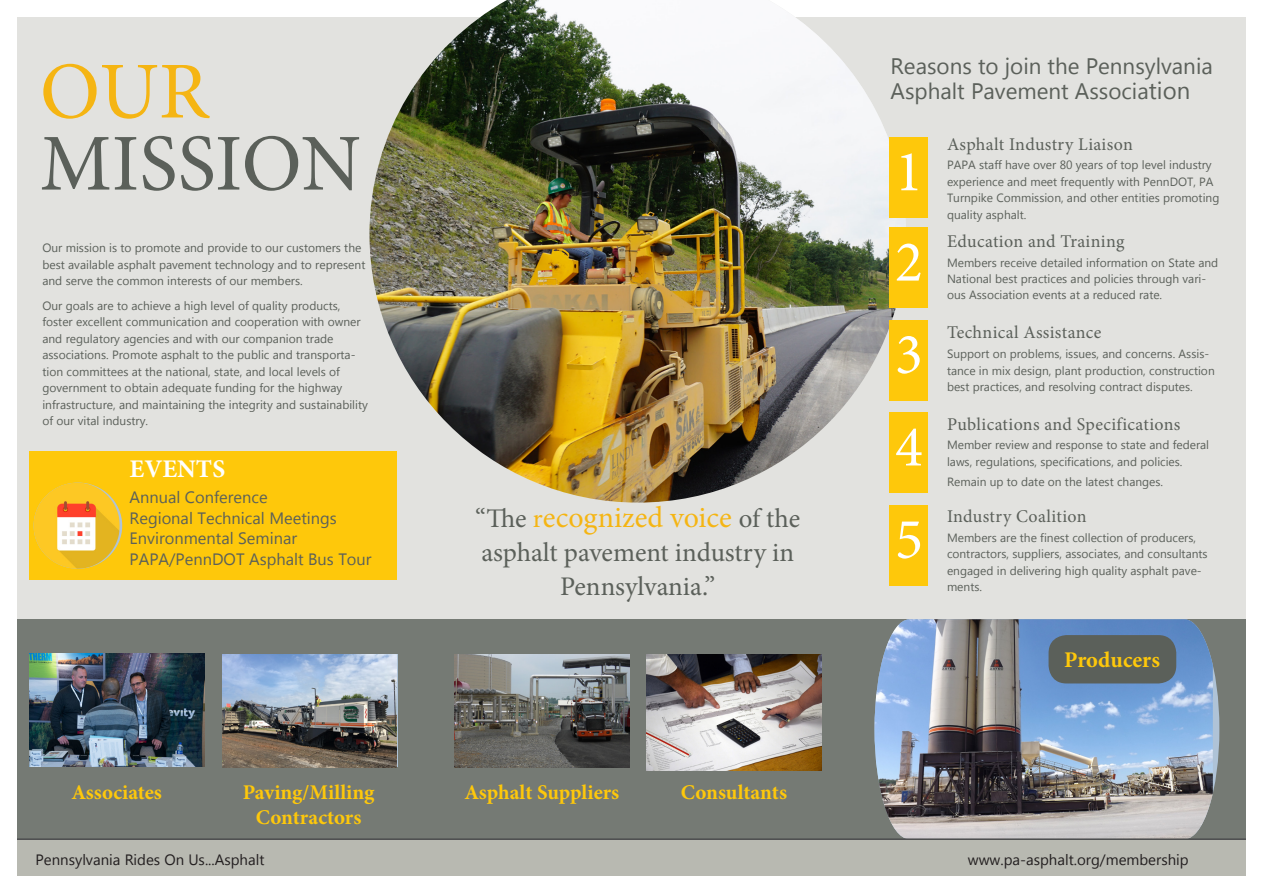
<style>
.page{position:relative;width:1263px;height:893px;background:#fff}
.page>*{position:absolute;margin:0;border:0;box-sizing:border-box;transform-origin:0 0}
.HEADERS{font:80.7px "Minion Pro";letter-spacing:-.005em;color:#5b605a}
.HEADERS-2{font:80.7px "Minion Pro";color:#f5b513}
.SLOGANS{font:58.35px "Minion Pro";color:#fff}
.SLOGANS-2{font:29.85px "Minion Pro";color:#f5b513}
.SLOGANS-3{font:26.85px/33.9px "Minion Pro";letter-spacing:-.005em;color:#5b605a;text-align:center}
.SLOGANS-4{font:700 25.35px "Minion Pro";color:#fff}
.CONTENTS{font:22.5px/25.3px "Myanmar Text";color:#5b605a}
.TITLE_AND_SUBTITLES{font:700 22.5px "Minion Pro";color:#fec80b}
.TITLE_AND_SUBTITLES-2{font:700 21px "Minion Pro";color:#fec80b}
.TITLE_AND_SUBTITLES-3{font:18px "Minion Pro";letter-spacing:.02em;color:#5b605a}
.CONTENTS-2{font:16.5px "Myanmar Text";color:#5b605a}
.CONTENTS-3{font:15px "Myanmar Text";color:#231f20}
.CONTENTS-4{font:12px/16.5px "Myanmar Text";color:#5b605a}
.s1{font-size:26.85px;color:#5b605a}
.s2{font-size:26.85px}
.s3{font-size:23.85px}
</style>
<div class="page">
<div style="left:17px;top:17px;width:1229px;height:859px;background:#ddddd9"></div>
<img style="left:369px;top:0;width:537px;height:503px">
<div style="left:17px;top:619px;width:1229px;height:257px;background:#757a74"></div>
<div style="left:29px;top:451px;width:367px;height:128px;background:#fec80b"></div>
<div style="left:17px;top:839px;width:1229px;height:37px;background:#b8b9b1"></div>
<img style="left:874px;top:619px;width:339px;height:219px">
<img style="left:30px;top:654px;width:175px;height:113px">
<img style="left:222px;top:654px;width:175px;height:113px">
<img style="left:34px;top:483px;width:86px;height:86px">
<img style="left:455px;top:654px;width:174px;height:114px">
<img style="left:646px;top:654px;width:175px;height:116px">
<hr style="left:17px;top:838px;width:1229px;height:2px;background:#4b4c4d">
<div style="left:890px;top:137px;width:38px;height:81px;background:#fec80b"></div>
<div style="left:890px;top:227px;width:38px;height:81px;background:#fec80b"></div>
<div style="left:890px;top:320px;width:38px;height:81px;background:#fec80b"></div>
<div style="left:890px;top:412px;width:38px;height:81px;background:#fec80b"></div>
<div style="left:890px;top:505px;width:38px;height:81px;background:#fec80b"></div>
<div style="left:1048px;top:635px;width:128px;height:48px;background:#5b605a;border-radius:18px"></div>
<p class="HEADERS-2" style="left:40px;top:38px;width:171px">OUR</p>
<p class="HEADERS" style="left:40px;top:110px;width:323px">MISSION</p>
<p class="CONTENTS-4" style="left:42px;top:240px;width:324px">Our mission is to promote and provide to our customers the best available asphalt pavement technology and to represent and serve the common interests of our members.</p>
<p class="CONTENTS-4" style="left:42px;top:298px;width:327px">Our goals are to achieve a high level of quality products, foster excellent communication and cooperation with owner and regulatory agencies and with our companion trade associations. Promote asphalt to the public and transporta&shy;tion committees at the national, state, and local levels of government to obtain adequate funding for the highway infrastructure, and maintaining the integrity and sustainability of our vital industry.</p>
<p class="SLOGANS-4" style="left:130px;top:451px;width:97px">EVENTS</p>
<p class="CONTENTS-2" style="left:130px;top:488px;width:140px">Annual Conference</p>
<p class="CONTENTS-2" style="left:130px;top:508px;width:209px">Regional Technical Meetings</p>
<p class="CONTENTS-2" style="left:130px;top:529px;width:169px">Environmental Seminar</p>
<p class="CONTENTS-2" style="left:130px;top:550px;width:244px">PAPA/PennDOT Asphalt Bus Tour</p>
<p class="TITLE_AND_SUBTITLES-2" style="left:71px;top:778px;width:92px">Associates</p>
<p class="TITLE_AND_SUBTITLES-2" style="left:243px;top:778px;width:133px">Paving/Milling</p>
<p class="TITLE_AND_SUBTITLES-2" style="left:256px;top:802px;width:107px">Contractors</p>
<p class="SLOGANS-2" style="left:475px;top:497px;width:327px"><span class="s1">“The</span> <span class="s2">r</span>ecognized voice <span class="s1">of the</span></p>
<p class="SLOGANS-3" style="left:481px;top:535px;width:314px">asphalt pavement industry in<br>Pennsylvania.”</p>
<p class="TITLE_AND_SUBTITLES-2" style="left:464px;top:778px;width:156px">Asphalt Suppliers</p>
<p class="TITLE_AND_SUBTITLES-2" style="left:681px;top:778px;width:108px">Consultants</p>
<p class="CONTENTS" style="left:890px;top:53px;width:324px">Reasons to join the Pennsylvania<br>Asphalt Pavement Associa<span class="s3">tion</span></p>
<p class="SLOGANS" style="left:895px;top:133px;width:29px">1</p>
<p class="SLOGANS" style="left:895px;top:223px;width:29px">2</p>
<p class="SLOGANS" style="left:895px;top:315px;width:29px">3</p>
<p class="SLOGANS" style="left:895px;top:408px;width:29px">4</p>
<p class="SLOGANS" style="left:895px;top:500px;width:29px">5</p>
<p class="TITLE_AND_SUBTITLES-3" style="left:947px;top:132px;width:187px">Asphalt Industry Liaison</p>
<p class="CONTENTS-4" style="left:947px;top:157px;width:274px">PAPA staff have over 80 years of top level industry experience and meet frequently with PennDOT, PA Turnpike Commission, and other entities promoting quality asphalt.</p>
<p class="TITLE_AND_SUBTITLES-3" style="left:947px;top:229px;width:179px">Education and Training</p>
<p class="CONTENTS-4" style="left:947px;top:254px;width:273px">Members receive detailed information on State and<br>National best practices and policies through vari&shy;ous Association events at a reduced rate.</p>
<p class="TITLE_AND_SUBTITLES-3" style="left:947px;top:321px;width:156px">Technical Assistance</p>
<p class="CONTENTS-4" style="left:947px;top:346px;width:269px">Support on problems, issues, and concerns. Assis&shy;tance in mix design, plant production, construction best practices, and resolving contract disputes.</p>
<p class="TITLE_AND_SUBTITLES-3" style="left:947px;top:412px;width:235px">Publications and Specifications</p>
<p class="CONTENTS-4" style="left:947px;top:437px;width:264px">Member review and response to state and federal laws, regulations, specifications, and policies.</p>
<p class="CONTENTS-4" style="left:947px;top:474px;width:218px">Remain up to date on the latest changes.</p>
<p class="TITLE_AND_SUBTITLES-3" style="left:947px;top:504px;width:141px">Industry Coalition</p>
<p class="CONTENTS-4" style="left:947px;top:529px;width:262px">Members are the finest collection of producers, contractors, suppliers, associates, and consultants engaged in delivering high quality asphalt pave&shy;ments.</p>
<p class="TITLE_AND_SUBTITLES" style="left:1064px;top:644px;width:97px">Producers</p>
<p class="CONTENTS-3" style="left:36px;top:851px;width:230px">Pennsylvania Rides On Us...Asphalt</p>
<p class="CONTENTS-3" style="left:968px;top:851px;width:222px">www.pa-asphalt.org/membership</p>
</div>
